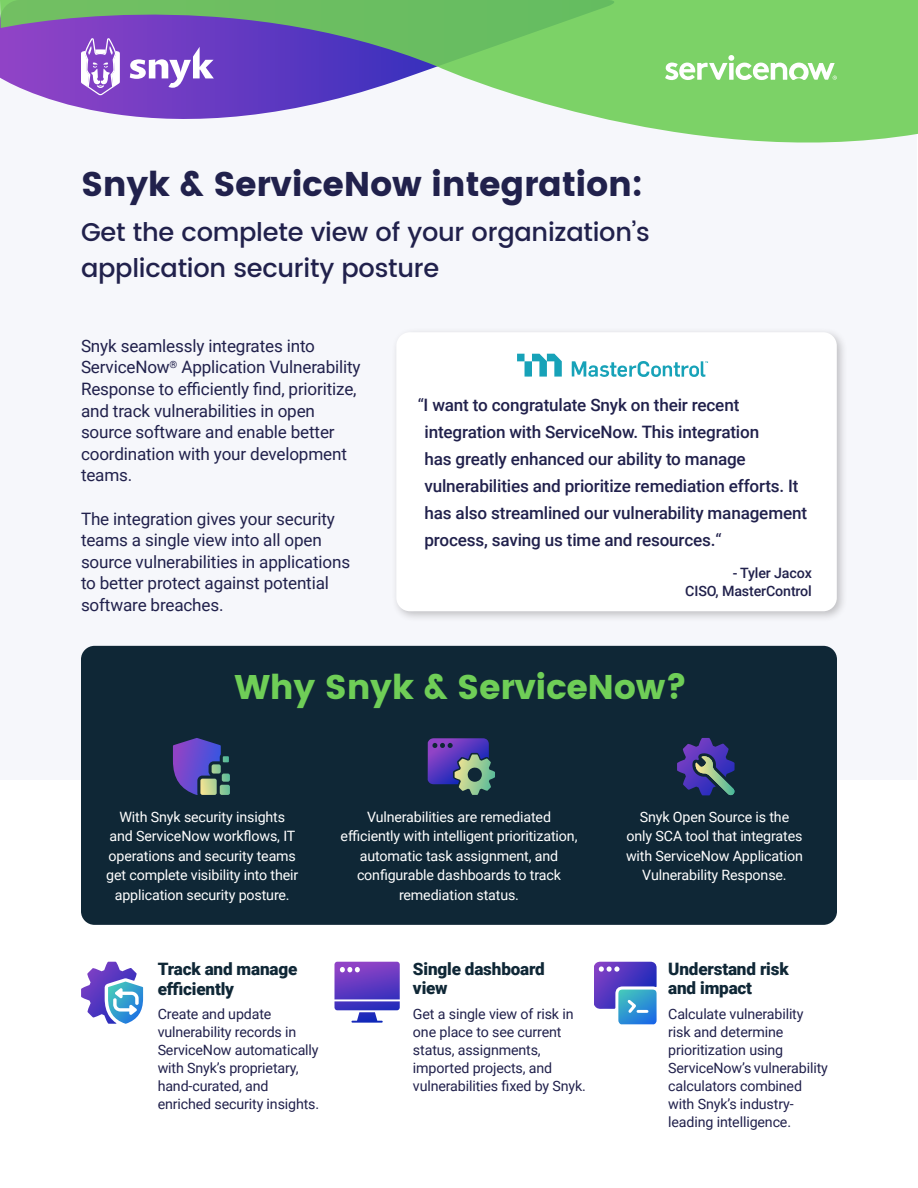
<style>
.page{position:relative;width:918px;height:1188px;background:#fff}
.page>*{position:absolute;margin:0;border:0;box-sizing:border-box;transform-origin:0 0}
.t1{font:700 34.2px "Poppins";letter-spacing:-.01em;color:#21214c}
.t2{font:700 34.2px "Poppins";letter-spacing:-.01em;color:#6fce57}
.t3{font:500 25.65px/36px "Poppins";letter-spacing:-.01em;color:#21214c}
.t4{font:17.1px/21.6px "Roboto";letter-spacing:-.01em;color:#21214c}
.t5{font:500 17.1px/27px "Roboto";letter-spacing:-.01em;color:#21214c}
.t6{font:900 17.1px/19.5px "Roboto";letter-spacing:-.01em;color:#0f2736}
.t7{font:14.25px/18px "Roboto";letter-spacing:-.01em;color:#21214c}
.t8{font:14.25px/19.5px "Roboto";letter-spacing:-.01em;color:#fff;text-align:center}
.t9{font:500 14.25px/18px "Roboto";letter-spacing:-.01em;color:#21214c;text-align:right}
.s1{font-weight:400}
</style>
<div class="page">
<div style="left:1px;top:0;width:916px;height:780px;background:#f6f7fb"></div>
<div style="left:391px;top:327px;width:457px;height:295px;background:#231f20;opacity:.26"></div>
<div style="left:396px;top:332px;width:441px;height:279px;background:#fff;border-radius:14px"></div>
<div style="left:81px;top:646px;width:756px;height:279px;background:#0f2736;border-radius:14px"></div>
<svg style="left:0;top:0;width:918px;height:143px"></svg>
<svg style="left:130px;top:47px;width:84px;height:41px"></svg>
<svg style="left:81px;top:38px;width:39px;height:57px"></svg>
<svg style="left:665px;top:55px;width:172px;height:26px"></svg>
<svg style="left:81px;top:962px;width:62px;height:62px"></svg>
<svg style="left:594px;top:962px;width:63px;height:62px"></svg>
<svg style="left:334px;top:962px;width:66px;height:61px"></svg>
<svg style="left:173px;top:738px;width:57px;height:57px"></svg>
<svg style="left:428px;top:738px;width:67px;height:57px"></svg>
<svg style="left:677px;top:738px;width:58px;height:58px"></svg>
<svg style="left:517px;top:354px;width:191px;height:23px"></svg>
<p class="t1" style="left:81px;top:164px;width:563px">Snyk &amp; ServiceNow integration:</p>
<p class="t3" style="left:81px;top:214px;width:570px">Get the complete view of your organization’s application security posture</p>
<p class="t4" style="left:81px;top:334px;width:281px">Snyk seamlessly integrates into<br>ServiceNow<sup>®</sup> Application Vulnerability<br>Response to efficiently find, prioritize, and track vulnerabilities in open source software and enable better coordination with your development teams.</p>
<p class="t4" style="left:81px;top:507px;width:271px">The integration gives your security teams a single view into all open source vulnerabilities in applications to better protect against potential software breaches.</p>
<p class="t5" style="left:424px;top:391px;width:384px;text-indent:-7px"><span class="s1">“</span>I want to congratulate Snyk on their recent integration with ServiceNow. This integration<br>has greatly enhanced our ability to manage vulnerabilities and prioritize remediation efforts. It has also streamlined our vulnerability management process, saving us time and resources.<span class="s1">“</span></p>
<p class="t9" style="left:685px;top:563px;width:128px">- Tyler Jacox<br>CISO, MasterControl</p>
<p class="t2" style="left:234px;top:667px;width:455px">Why Snyk &amp; ServiceNow?</p>
<p class="t8" style="left:106px;top:806px;width:194px">With Snyk security insights and ServiceNow workflows, IT operations and security teams get complete visibility into their application security posture.</p>
<p class="t8" style="left:341px;top:806px;width:238px">Vulnerabilities are remediated efficiently with intelligent prioritization, automatic task assignment, and configurable dashboards to track remediation status.</p>
<p class="t8" style="left:626px;top:806px;width:178px">Snyk Open Source is the only SCA tool that integrates with ServiceNow Application<br>Vulnerability Response.</p>
<p class="t6" style="left:158px;top:959px;width:141px">Track and manage efficiently</p>
<p class="t6" style="left:413px;top:958px;width:133px">Single dashboard view</p>
<p class="t6" style="left:668px;top:958px;width:122px">Understand risk and impact</p>
<p class="t7" style="left:158px;top:1004px;width:163px">Create and update vulnerability records in<br>ServiceNow automatically with Snyk’s proprietary, hand-curated, and enriched security insights.</p>
<p class="t7" style="left:413px;top:1004px;width:175px">Get a single view of risk in one place to see current status, assignments, imported projects, and vulnerabilities fixed by Snyk.</p>
<p class="t7" style="left:668px;top:1004px;width:161px">Calculate vulnerability risk and determine prioritization using<br>ServiceNow’s vulnerability calculators combined with Snyk’s industry&shy;leading intelligence.</p>
</div>
